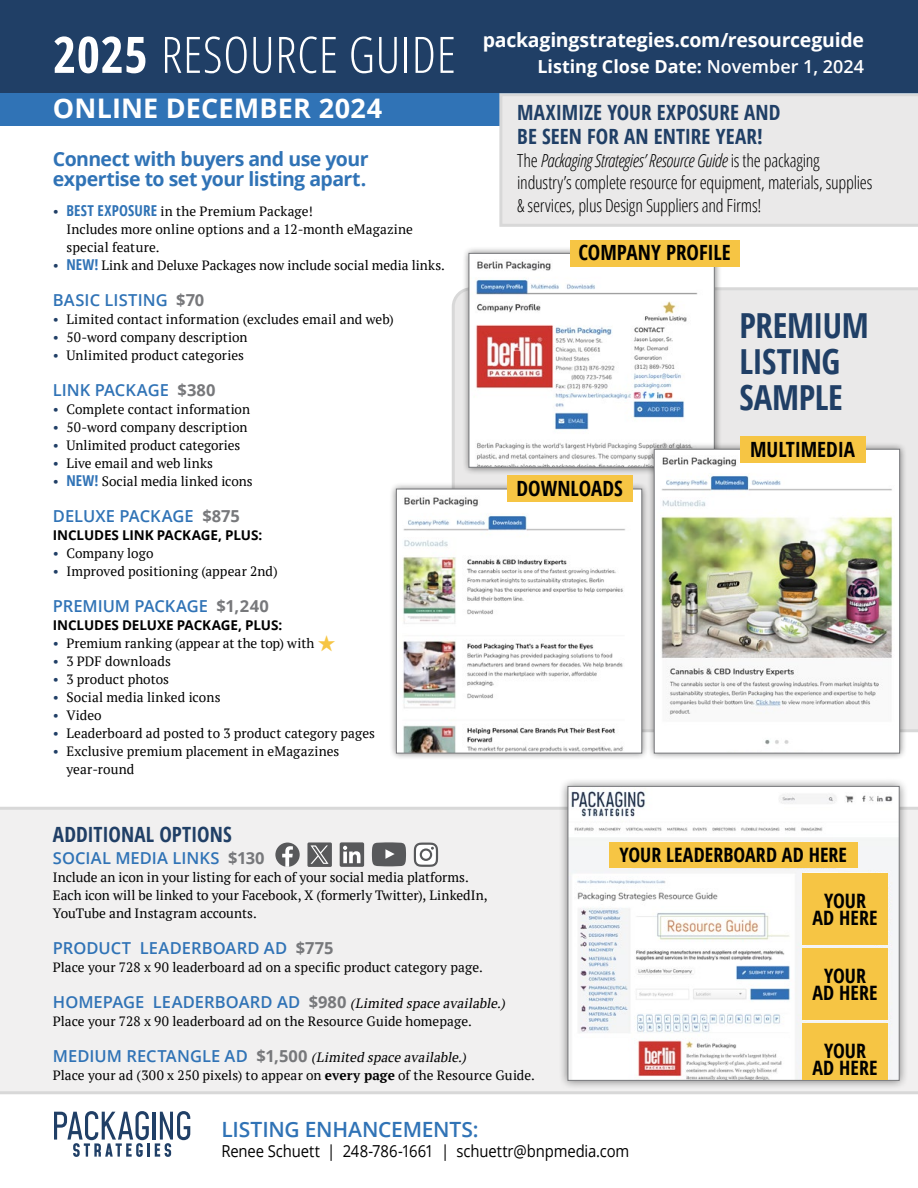
<style>
.page{position:relative;width:918px;height:1188px;background:#fff}
.page>*{position:absolute;margin:0;border:0;box-sizing:border-box;transform-origin:0 0}
.t1{font:300 condensed 50.25px "Open Sans";letter-spacing:.01em;color:#fff}
.t2{font:700 condensed 34.5px/36px "Open Sans";letter-spacing:-.015em;color:#203f66}
.t3{font:700 27px "Open Sans";letter-spacing:.005em;color:#fff}
.t4{font:700 condensed 21px/24px "Open Sans";color:#203f66}
.t5{font:700 condensed 21px "Open Sans";letter-spacing:-.005em;color:#000}
.t6{font:600 21px "Open Sans";letter-spacing:-.015em;color:#3073b6}
.t7{font:700 condensed 19.8px/17px "Open Sans";color:#000;text-align:center}
.t8{font:700 19.5px/19.5px "Open Sans";letter-spacing:-.025em;color:#3073b6}
.t9{font:700 19.5px "Open Sans";letter-spacing:-.015em;color:#fff}
.t10{font:300 condensed 18px/22.5px "Open Sans";letter-spacing:-.015em;color:#000}
.t11{font:700 18px "Open Sans";color:#fff}
.t12{font:600 16.5px "Open Sans";color:#3073b6}
.t13{font:16.5px "Open Sans";letter-spacing:-.01em;color:#000;scale:.9 1}
.t14{font:13.5px/18px "PT Serif";letter-spacing:.005em;color:#000}
.t15{font:700 13.5px "Open Sans";letter-spacing:-.01em;color:#000}
.s1{font-weight:700}
.s2{font-weight:600}
.s3{font-style:italic}
.s4{color:#203f66}
.s5{font-family:"Open Sans";font-weight:700;font-stretch:condensed;font-size:15px;color:#3073b6}
.s6{font-weight:700;color:#77787b}
.s7{color:#f6c544}
.s8{font-family:"Open Sans";font-weight:600;font-size:16.5px;color:#3073b6}
.s9{font-family:"Open Sans";font-weight:700;font-size:16.5px;color:#77787b}
</style>
<div class="page">
<div style="left:452px;top:287px;width:466px;height:445px;background:#eae9e9"></div>
<div style="left:389px;top:481px;width:260px;height:279px;background:#000;opacity:.5"></div>
<svg style="left:396px;top:488px;width:246px;height:266px"></svg>
<div style="left:0;top:807px;width:918px;height:287px;background:#f1f0f0"></div>
<div style="left:559px;top:777px;width:350px;height:313px;background:#000;opacity:.5"></div>
<svg style="left:567px;top:786px;width:333px;height:295px"></svg>
<hr style="left:147px;top:1143px;width:3px;height:14px;background:#203f66">
<svg style="left:54px;top:1111px;width:95px;height:46px"></svg>
<hr style="left:153px;top:1112px;width:3px;height:28px;background:#203f66">
<svg style="left:155px;top:1111px;width:35px;height:46px"></svg>
<div style="left:0;top:93px;width:918px;height:32px;background:#3073b6"></div>
<div style="left:0;top:0;width:918px;height:93px;background:#203f66"></div>
<div style="left:499px;top:93px;width:419px;height:134px;background:#eae9e9"></div>
<div style="left:609px;top:843px;width:249px;height:25px;background:#f6c544"></div>
<div style="left:802px;top:873px;width:86px;height:71px;background:#f6c544"></div>
<div style="left:802px;top:1023px;width:86px;height:57px;background:#f6c544"></div>
<div style="left:802px;top:948px;width:86px;height:72px;background:#f6c544"></div>
<div style="left:275px;top:843px;width:25px;height:24px;background:#58595b;border-radius:50%"></div>
<svg style="left:282px;top:846px;width:11px;height:21px"></svg>
<div style="left:307px;top:842px;width:25px;height:25px;background:#58595b;border-radius:2px"></div>
<div style="left:340px;top:842px;width:24px;height:25px;background:#58595b;border-radius:2px"></div>
<svg style="left:343px;top:846px;width:18px;height:17px"></svg>
<svg style="left:372px;top:842px;width:34px;height:24px"></svg>
<svg style="left:414px;top:843px;width:24px;height:24px"></svg>
<div style="left:461px;top:246px;width:261px;height:229px;background:#000;opacity:.5"></div>
<svg style="left:468px;top:253px;width:247px;height:215px"></svg>
<div style="left:570px;top:240px;width:170px;height:26px;background:#f6c544"></div>
<div style="left:507px;top:475px;width:126px;height:27px;background:#f6c544"></div>
<div style="left:647px;top:442px;width:260px;height:318px;background:#000;opacity:.5"></div>
<img style="left:654px;top:449px;width:246px;height:305px">
<div style="left:740px;top:437px;width:126px;height:26px;background:#f6c544"></div>
<svg style="left:310px;top:845px;width:19px;height:19px"></svg>
<h1 class="t1" style="left:53px;top:21px;width:405px"><span class="s1">2025</span> RESOURCE GUIDE</h1>
<h3 class="t9" style="left:483px;top:26px;width:383px">packagingstrategies.com/resourceguide</h3>
<h3 class="t11" style="left:537px;top:54px;width:328px">Listing Close Date: <span class="s2">November 1, 2024</span></h3>
<h3 class="t3" style="left:53px;top:89px;width:331px">ONLINE DECEMBER 2024</h3>
<h3 class="t4" style="left:517px;top:100px;width:265px">MAXIMIZE YOUR EXPOSURE AND<br>BE SEEN FOR AN ENTIRE YEAR!</h3>
<h3 class="t10" style="left:517px;top:148px;width:357px">The <span class="s3">Packaging Strategies’ Resource Guide</span> is the packaging industry’s complete resource for equipment, materials, supplies &amp; services, plus Design Suppliers and Firms!</h3>
<h3 class="t8" style="left:53px;top:149px;width:317px">Connect with buyers and use your expertise to set your listing apart.</h3>
<p class="t14" style="left:66px;top:202px;width:348px;text-indent:-14px"><span class="s4">•</span> <span class="s5">BEST EXPOSURE</span> in the Premium Package!<br>Includes more online options and a 12-month eMagazine special feature.</p>
<p class="t14" style="left:53px;top:256px;width:394px"><span class="s4">•</span> <span class="s5">NEW!</span> Link and Deluxe Packages now include social media links.</p>
<p class="t12" style="left:53px;top:289px;width:153px">BASIC LISTING <span class="s6">$70</span></p>
<p class="t14" style="left:53px;top:310px;width:342px"><span class="s4">•</span> Limited contact information (excludes email and web)</p>
<p class="t14" style="left:53px;top:328px;width:196px"><span class="s4">•</span> 50-word company description</p>
<p class="t14" style="left:53px;top:346px;width:193px"><span class="s4">•</span> Unlimited product categories</p>
<p class="t12" style="left:53px;top:379px;width:164px">LINK PACKAGE <span class="s6">$380</span></p>
<p class="t14" style="left:53px;top:400px;width:199px"><span class="s4">•</span> Complete contact information</p>
<p class="t14" style="left:53px;top:418px;width:196px"><span class="s4">•</span> 50-word company description</p>
<p class="t14" style="left:53px;top:436px;width:189px"><span class="s4">•</span> Unlimited product categories</p>
<p class="t14" style="left:53px;top:454px;width:162px"><span class="s4">•</span> Live email and web links</p>
<p class="t14" style="left:53px;top:472px;width:201px"><span class="s4">•</span> <span class="s5">NEW!</span> Social media linked icons</p>
<p class="t12" style="left:53px;top:505px;width:188px">DELUXE PACKAGE <span class="s6">$875</span></p>
<p class="t15" style="left:53px;top:526px;width:211px">INCLUDES LINK PACKAGE, PLUS:</p>
<p class="t14" style="left:53px;top:544px;width:102px"><span class="s4">•</span> Company logo</p>
<p class="t14" style="left:53px;top:562px;width:226px"><span class="s4">•</span> Improved positioning (appear 2nd)</p>
<p class="t12" style="left:53px;top:595px;width:218px">PREMIUM PACKAGE <span class="s6">$1,240</span></p>
<p class="t15" style="left:53px;top:616px;width:231px">INCLUDES DELUXE PACKAGE, PLUS:</p>
<p class="t14" style="left:53px;top:634px;width:285px"><span class="s4">•</span> Premium ranking (appear at the top) with <span class="s7">★</span></p>
<p class="t14" style="left:53px;top:652px;width:120px"><span class="s4">•</span> 3 PDF downloads</p>
<p class="t14" style="left:53px;top:670px;width:118px"><span class="s4">•</span> 3 product photos</p>
<p class="t14" style="left:53px;top:688px;width:169px"><span class="s4">•</span> Social media linked icons</p>
<p class="t14" style="left:53px;top:706px;width:50px"><span class="s4">•</span> Video</p>
<p class="t14" style="left:53px;top:724px;width:324px"><span class="s4">•</span> Leaderboard ad posted to 3 product category pages</p>
<p class="t14" style="left:66px;top:742px;width:275px;text-indent:-14px"><span class="s4">•</span> Exclusive premium placement in eMagazines year-round</p>
<h3 class="t5" style="left:579px;top:238px;width:154px">COMPANY PROFILE</h3>
<h2 class="t2" style="left:740px;top:307px;width:131px">PREMIUM<br>LISTING<br>SAMPLE</h2>
<h3 class="t5" style="left:750px;top:435px;width:107px">MULTIMEDIA</h3>
<h3 class="t5" style="left:517px;top:473px;width:108px">DOWNLOADS</h3>
<h3 class="t4" style="left:53px;top:821px;width:180px">ADDITIONAL OPTIONS</h3>
<p class="t12" style="left:53px;top:847px;width:213px">SOCIAL MEDIA LINKS <span class="s6">$130</span></p>
<p class="t14" style="left:53px;top:868px;width:436px">Include an icon in your listing for each of your social media platforms.<br>Each icon will be linked to your Facebook, X (formerly Twitter), LinkedIn,<br>YouTube and Instagram accounts.</p>
<p class="t12" style="left:53px;top:937px;width:282px">PRODUCT LEADERBOARD AD <span class="s6">$775</span></p>
<p class="t14" style="left:53px;top:958px;width:431px">Place your 728 x 90 leaderboard ad on a specific product category page.</p>
<p class="t14" style="left:53px;top:994px;width:457px"><span class="s8">HOMEPAGE LEADERBOARD AD</span> <span class="s9">$980</span> <span class="s3">(Limited space available.)<br></span>Place your 728 x 90 leaderboard ad on the Resource Guide homepage.</p>
<p class="t14" style="left:53px;top:1048px;width:484px"><span class="s8">M E D I U M R E C TA N G L E A D</span> <span class="s9">$ 1, 5 0 0</span> <span class="s3">(Limited space available.)<br></span>Place your ad (300 x 250 pixels) to appear on <span class="s1">every page</span> of the Resource Guide.</p>
<h3 class="t7" style="left:619px;top:846px;width:229px">YOUR LEADERBOARD AD HERE</h3>
<h3 class="t7" style="left:813px;top:892px;width:67px">YOUR<br>AD HERE</h3>
<h3 class="t7" style="left:813px;top:967px;width:67px">YOUR<br>AD HERE</h3>
<h3 class="t7" style="left:813px;top:1042px;width:67px">YOUR<br>AD HERE</h3>
<h3 class="t6" style="left:221px;top:1115px;width:259px">LISTING ENHANCEMENTS:</h3>
<p class="t13" style="left:221px;top:1140px;width:455px">Renee Schuett | 248-786-1661 | schuettr@bnpmedia.com</p>
</div>
